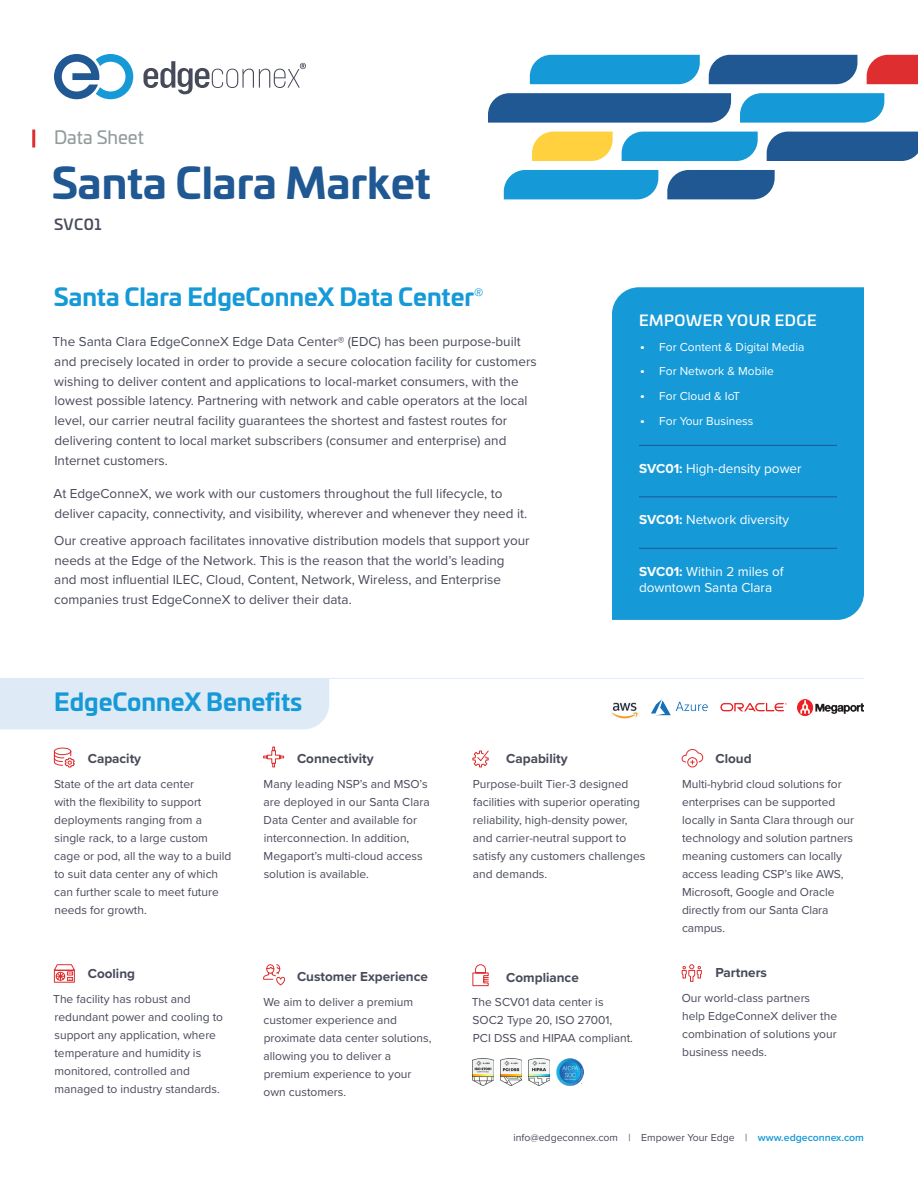
<style>
.page{position:relative;width:918px;height:1188px;background:#fff}
.page>*{position:absolute;margin:0;border:0;box-sizing:border-box;transform-origin:0 0}
.Data_Sheet_Header{font:700 42px "Univia Pro";color:#1f5892}
.Section_Header{font:700 24px "Univia Pro";color:#1599d7}
.Section_Header_w__Ba{font:700 24px "Univia Pro";color:#1599d7}
.Callout{font:18px "Univia Pro";color:#939b9c}
.Subhead{font:500 15px "Univia Pro";letter-spacing:.035em;color:#fff}
.Subhead-2{font:500 15px "Univia Pro";letter-spacing:.025em;color:#474a59}
.Body_Copy{font:13.5px/19.8px "Proxima Nova";color:#474a59}
.Body_Stats{font:13.5px/16.5px "Proxima Nova";color:#fff}
.Paragraph_Header{font:700 13.5px "Proxima Nova";color:#474a59}
.Small_Copy{font:12px/18px "Proxima Nova";color:#474a59}
.t1{font:12px "Proxima Nova";color:#fff}
.t2{font:10.5px "Proxima Nova";color:#474a59}
.s1{font-family:"Univia Pro"}
.s2{font-weight:700}
.s3{font-weight:600;color:#1599d7}
</style>
<div class="page">
<div style="left:0;top:679px;width:329px;height:50px;background:#deebf7"></div>
<hr style="left:0;top:678px;width:864px;height:1px;background:#deebf7">
<svg style="left:54px;top:747px;width:21px;height:21px"></svg>
<svg style="left:263px;top:746px;width:21px;height:22px"></svg>
<svg style="left:472px;top:750px;width:17px;height:18px"></svg>
<svg style="left:681px;top:749px;width:22px;height:19px"></svg>
<div style="left:612px;top:287px;width:252px;height:333px;background:#1599d7"></div>
<hr style="left:639px;top:445px;width:198px;height:1px;background:#1f5892">
<hr style="left:639px;top:496px;width:198px;height:1px;background:#1f5892">
<hr style="left:639px;top:548px;width:198px;height:1px;background:#1f5892">
<svg style="left:53px;top:964px;width:22px;height:19px"></svg>
<svg style="left:263px;top:964px;width:22px;height:22px"></svg>
<svg style="left:472px;top:964px;width:17px;height:22px"></svg>
<svg style="left:681px;top:964px;width:21px;height:18px"></svg>
<img style="left:797px;top:699px;width:67px;height:16px">
<img style="left:720px;top:703px;width:67px;height:9px">
<img style="left:611px;top:702px;width:27px;height:17px">
<img style="left:651px;top:699px;width:57px;height:17px">
<div style="left:709px;top:55px;width:148px;height:29px;background:#1f5892"></div>
<svg style="left:867px;top:55px;width:51px;height:29px"></svg>
<div style="left:530px;top:55px;width:170px;height:29px;background:#1599d7"></div>
<svg style="left:488px;top:93px;width:243px;height:30px;background:#295f96"></svg>
<svg style="left:740px;top:93px;width:144px;height:30px;background:#239fd9"></svg>
<div style="left:622px;top:132px;width:136px;height:29px;background:#1599d7"></div>
<div style="left:767px;top:132px;width:151px;height:29px;background:#1f5892"></div>
<svg style="left:532px;top:132px;width:81px;height:29px;background:#ffd44f"></svg>
<div style="left:504px;top:170px;width:154px;height:29px;background:#1599d7"></div>
<svg style="left:667px;top:170px;width:108px;height:29px;background:#2e6399"></svg>
<svg style="left:54px;top:54px;width:79px;height:45px"></svg>
<svg style="left:144px;top:61px;width:162px;height:33px"></svg>
<hr style="left:32px;top:130px;width:3px;height:18px;background:#df2e2f">
<img style="left:501px;top:1059px;width:21px;height:26px">
<img style="left:473px;top:1059px;width:21px;height:26px">
<img style="left:556px;top:1059px;width:27px;height:26px">
<img style="left:529px;top:1059px;width:20px;height:26px">
<p class="Callout" style="left:54px;top:124px;width:91px">Data Sheet</p>
<p class="Data_Sheet_Header" style="left:52px;top:149px;width:380px">Santa Clara Market</p>
<p class="Subhead-2" style="left:54px;top:212px;width:49px">SVC01</p>
<p class="Section_Header" style="left:54px;top:278px;width:431px">Santa Clara EdgeConneX Data Center<sup>®</sup></p>
<p class="Body_Copy" style="left:53px;top:331px;width:486px">The Santa Clara EdgeConneX Edge Data Center® (EDC) has been purpose-built and precisely located in order to provide a secure colocation facility for customers wishing to deliver content and applications to local-market consumers, with the lowest possible latency. Partnering with network and cable operators at the local level, our carrier neutral facility guarantees the shortest and fastest routes for delivering content to local market subscribers (consumer and enterprise) and Internet customers.</p>
<p class="Body_Copy" style="left:54px;top:483px;width:475px">At EdgeConneX, we work with our customers throughout the full lifecycle, to deliver capacity, connectivity, and visibility, wherever and whenever they need it.</p>
<p class="Body_Copy" style="left:54px;top:530px;width:477px">Our creative approach facilitates innovative distribution models that support your needs at the Edge of the Network. This is the reason that the world’s leading and most influential ILEC, Cloud, Content, Network, Wireless, and Enterprise companies trust EdgeConneX to deliver their data.</p>
<p class="Subhead" style="left:639px;top:309px;width:179px">EMPOWER YOUR EDGE</p>
<p class="t1" style="left:639px;top:338px;width:167px"><span class="s1">•</span> For Content &amp; Digital Media</p>
<p class="t1" style="left:639px;top:362px;width:136px"><span class="s1">•</span> For Network &amp; Mobile</p>
<p class="t1" style="left:639px;top:387px;width:103px"><span class="s1">•</span> For Cloud &amp; IoT</p>
<p class="t1" style="left:639px;top:412px;width:116px"><span class="s1">•</span> For Your Business</p>
<p class="Body_Stats" style="left:639px;top:459px;width:164px"><span class="s2">SVC01:</span> High-density power</p>
<p class="Body_Stats" style="left:639px;top:511px;width:152px"><span class="s2">SVC01:</span> Network diversity</p>
<p class="Body_Stats" style="left:639px;top:562px;width:146px"><span class="s2">SVC01:</span> Within 2 miles of downtown Santa Clara</p>
<p class="Section_Header_w__Ba" style="left:54px;top:683px;width:250px">EdgeConneX Benefits</p>
<p class="Paragraph_Header" style="left:88px;top:748px;width:55px">Capacity</p>
<p class="Small_Copy" style="left:54px;top:774px;width:179px">State of the art data center<br>with the flexibility to support deployments ranging from a single rack, to a large custom cage or pod, all the way to a build to suit data center any of which can further scale to meet future needs for growth.</p>
<p class="Paragraph_Header" style="left:297px;top:748px;width:78px">Connectivity</p>
<p class="Small_Copy" style="left:264px;top:774px;width:168px">Many leading NSP’s and MSO’s are deployed in our Santa Clara<br>Data Center and available for interconnection. In addition,<br>Megaport’s multi-cloud access solution is available.</p>
<p class="Paragraph_Header" style="left:88px;top:964px;width:49px">Cooling</p>
<p class="Small_Copy" style="left:53px;top:989px;width:171px">The facility has robust and redundant power and cooling to support any application, where temperature and humidity is monitored, controlled and managed to industry standards.</p>
<p class="Paragraph_Header" style="left:297px;top:966px;width:132px">Customer Experience</p>
<p class="Small_Copy" style="left:263px;top:992px;width:170px">We aim to deliver a premium customer experience and proximate data center solutions, allowing you to deliver a premium experience to your own customers.</p>
<p class="Paragraph_Header" style="left:506px;top:748px;width:63px">Capability</p>
<p class="Small_Copy" style="left:473px;top:774px;width:174px">Purpose-built Tier-3 designed facilities with superior operating reliability, high-density power, and carrier-neutral support to satisfy any customers challenges and demands.</p>
<p class="Paragraph_Header" style="left:506px;top:967px;width:74px">Compliance</p>
<p class="Small_Copy" style="left:472px;top:993px;width:163px">The SCV01 data center is<br>SOC2 Type 20, ISO 27001,<br>PCI DSS and HIPAA compliant.</p>
<p class="Paragraph_Header" style="left:716px;top:748px;width:38px">Cloud</p>
<p class="Small_Copy" style="left:682px;top:774px;width:173px">Multi-hybrid cloud solutions for enterprises can be supported locally in Santa Clara through our technology and solution partners meaning customers can locally access leading CSP’s like AWS,<br>Microsoft, Google and Oracle directly from our Santa Clara campus.</p>
<p class="Paragraph_Header" style="left:716px;top:963px;width:53px">Partners</p>
<p class="Small_Copy" style="left:682px;top:988px;width:157px">Our world-class partners<br>help EdgeConneX deliver the combination of solutions your business needs.</p>
<p class="t2" style="left:513px;top:1130px;width:352px">info@edgeconnex.com | Empower Your Edge | <span class="s3">www.edgeconnex.com</span></p>
</div>
